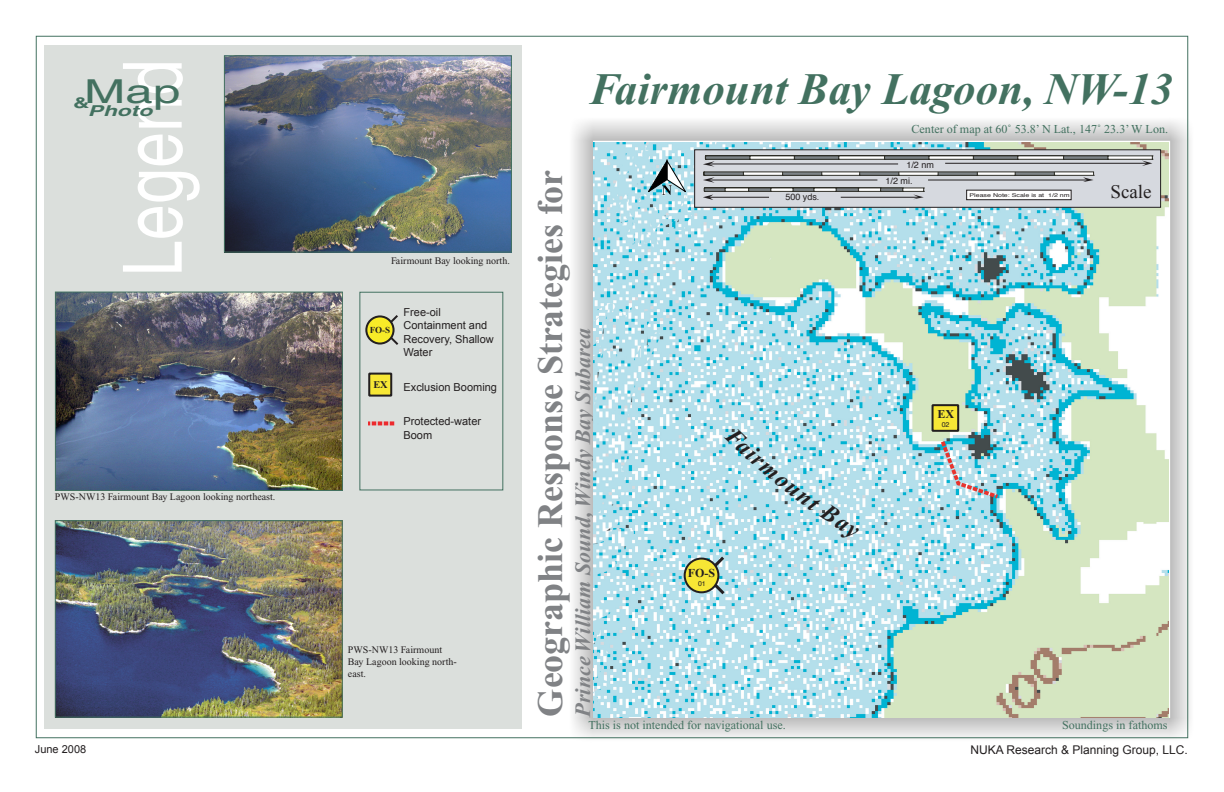
<style>
.page{position:relative;width:1224px;height:792px;background:#fff}
.page>*{position:absolute;margin:0;border:0;box-sizing:border-box;transform-origin:0 0}
.t1{font:81.8px "Helvetica";color:#fff;scale:.79 1}
.Main_Header{font:italic 700 45px "Times New Roman";color:#437160}
.Secondary_Map_Head{font:700 36px "Times New Roman";color:#808285}
.t2{font:33px "Helvetica";color:#437160;scale:1.5 1}
.Secondary_Map_Head-2{font:italic 700 22px "Times New Roman";color:#808285}
.t3{font:19px "Times New Roman";color:#231f20}
.t4{font:italic 700 15px "Helvetica";color:#437160;scale:1.5 1}
.t5{font:700 15px "Helvetica";color:#437160;scale:1.5 1}
.map_notes{font:12.1px "Times New Roman";color:#437160}
.Tim_s_Name{font:12px "Arial";color:#231f20}
.t6{font:700 12px "Times New Roman";color:#231f20}
.t7{font:700 12px "Times New Roman";color:#231f20}
.legend_definitions{font:11px/13.2px "Arial";color:#231f20}
.t8{font:700 10.3px "Times New Roman";color:#231f20}
.photo_caption{font:10px/12px "Times New Roman";color:#231f20}
.t9{font:9px/15.8px "Helvetica";color:#231f20}
.t10{font:700 9px "Times New Roman";color:#231f20}
.t11{font:7px "Helvetica";color:#231f20}
.t12{font:5.3px "Helvetica";color:#231f20;scale:1.33 1}
</style>
<div class="page">
<img style="left:556px;top:105px;width:634px;height:634px">
<div style="left:45px;top:45px;width:477px;height:684px;background:#dbdfdc"></div>
<div style="left:360px;top:292px;width:143px;height:198px;border:1px solid #437160"></div>
<img style="left:57px;top:294px;width:284px;height:195px">
<div style="left:55px;top:292px;width:288px;height:199px;border:1px solid #437160"></div>
<img style="left:226px;top:57px;width:284px;height:194px">
<div style="left:224px;top:55px;width:288px;height:198px;border:1px solid #437160"></div>
<svg style="left:388px;top:315px;width:10px;height:30px"></svg>
<div style="left:366px;top:316px;width:28px;height:28px;background:#f8eb28;border-radius:50%"></div>
<div style="left:365px;top:315px;width:30px;height:30px;border:2px solid #231f20;border-radius:50%"></div>
<div style="left:369px;top:374px;width:22px;height:22px;background:#f7e735"></div>
<div style="left:368px;top:373px;width:24px;height:24px;border:2px solid #231f20"></div>
<svg style="left:369px;top:422px;width:26px;height:3px"></svg>
<img style="left:57px;top:522px;width:284px;height:194px">
<div style="left:55px;top:520px;width:288px;height:198px;border:1px solid #437160"></div>
<img style="left:593px;top:142px;width:576px;height:576px">
<div style="left:694px;top:150px;width:467px;height:57px;background:#d6d9df"></div>
<hr style="left:705px;top:156px;width:447px;height:3px;background:#fff">
<hr style="left:705px;top:156px;width:447px;height:1px;background:#2e2e27">
<hr style="left:705px;top:159px;width:447px;height:1px;background:#2e2e27">
<hr style="left:705px;top:156px;width:403px;height:3px;background:#7d8387">
<hr style="left:705px;top:156px;width:403px;height:1px;background:#2e2e27">
<svg style="left:703px;top:156px;width:392px;height:44px"></svg>
<hr style="left:945px;top:163px;width:202px;height:1px;background:#231f20">
<svg style="left:1142px;top:156px;width:11px;height:10px"></svg>
<div style="left:966px;top:190px;width:106px;height:10px;background:#fff;border:1px solid #231f20"></div>
<svg style="left:705px;top:553px;width:23px;height:45px"></svg>
<div style="left:685px;top:559px;width:33px;height:33px;background:#f7e735;border-radius:50%"></div>
<div style="left:684px;top:558px;width:35px;height:35px;border:2px solid #231f20;border-radius:50%"></div>
<div style="left:932px;top:404px;width:27px;height:28px;background:#f7e735;border:2px solid #231f20"></div>
<svg style="left:938px;top:437px;width:64px;height:64px"></svg>
<svg style="left:648px;top:159px;width:38px;height:36px"></svg>
<svg style="left:724px;top:426px;width:135px;height:116px"></svg>
<p class="t1" style="left:106px;top:277px;width:276px;rotate:-90deg">Legend</p>
<p class="t2" style="left:84px;top:72px;width:66px">Map</p>
<p class="t5" style="left:73px;top:94px;width:12px">&amp;</p>
<p class="t4" style="left:88px;top:102px;width:44px">Photo</p>
<p class="photo_caption" style="left:55px;top:491px;width:222px">PWS-NW13 Fairmount Bay Lagoon looking northeast.</p>
<p class="legend_definitions" style="left:35px;top:742px;width:53px">June 2008</p>
<p class="photo_caption" style="left:391px;top:255px;width:120px">Fairmount Bay looking north.</p>
<p class="t10" style="left:370px;top:324px;width:22px">FO-S</p>
<p class="t8" style="left:373px;top:379px;width:16px">EX</p>
<p class="legend_definitions" style="left:404px;top:306px;width:92px">Free-oil<br>Containment and<br>Recovery, Shallow<br>Water</p>
<p class="legend_definitions" style="left:404px;top:380px;width:95px">Exclusion Booming</p>
<p class="legend_definitions" style="left:404px;top:415px;width:79px">Protected-water<br>Boom</p>
<p class="photo_caption" style="left:348px;top:643px;width:111px">PWS-NW13 Fairmount<br>Bay Lagoon looking north&shy;east.</p>
<p class="Main_Header" style="left:590px;top:65px;width:584px">Fairmount Bay Lagoon, NW-13</p>
<p class="Secondary_Map_Head" style="left:530px;top:716px;width:548px;rotate:-90deg">Geographic Response Strategies for</p>
<p class="Secondary_Map_Head-2" style="left:571px;top:716px;width:390px;rotate:-90deg">Prince William Sound, Windy Bay Subarea</p>
<p class="map_notes" style="left:912px;top:123px;width:258px">Center of map at 60˚ 53.8’ N Lat., 147˚ 23.3’ W Lon.</p>
<p class="t9" style="left:886px;top:156px;width:50px;text-indent:21px">1/2 nm<br>1/2 mi.</p>
<p class="t9" style="left:785px;top:189px;width:36px">500 yds.</p>
<p class="t12" style="left:970px;top:191px;width:77px">Please Note: Scale is at 1/2 nm</p>
<p class="t3" style="left:1110px;top:181px;width:43px">Scale</p>
<p class="t6" style="left:688px;top:566px;width:29px">FO-S</p>
<p class="t11" style="left:698px;top:578px;width:9px">01</p>
<p class="t7" style="left:937px;top:407px;width:18px">EX</p>
<p class="t11" style="left:942px;top:418px;width:9px">02</p>
<p class="map_notes" style="left:588px;top:719px;width:199px">This is not intended for navigational use.</p>
<p class="map_notes" style="left:1062px;top:719px;width:107px">Soundings in fathoms</p>
<p class="Tim_s_Name" style="left:971px;top:743px;width:219px">NUKA Research &amp; Planning Group, LLC.</p>
</div>
